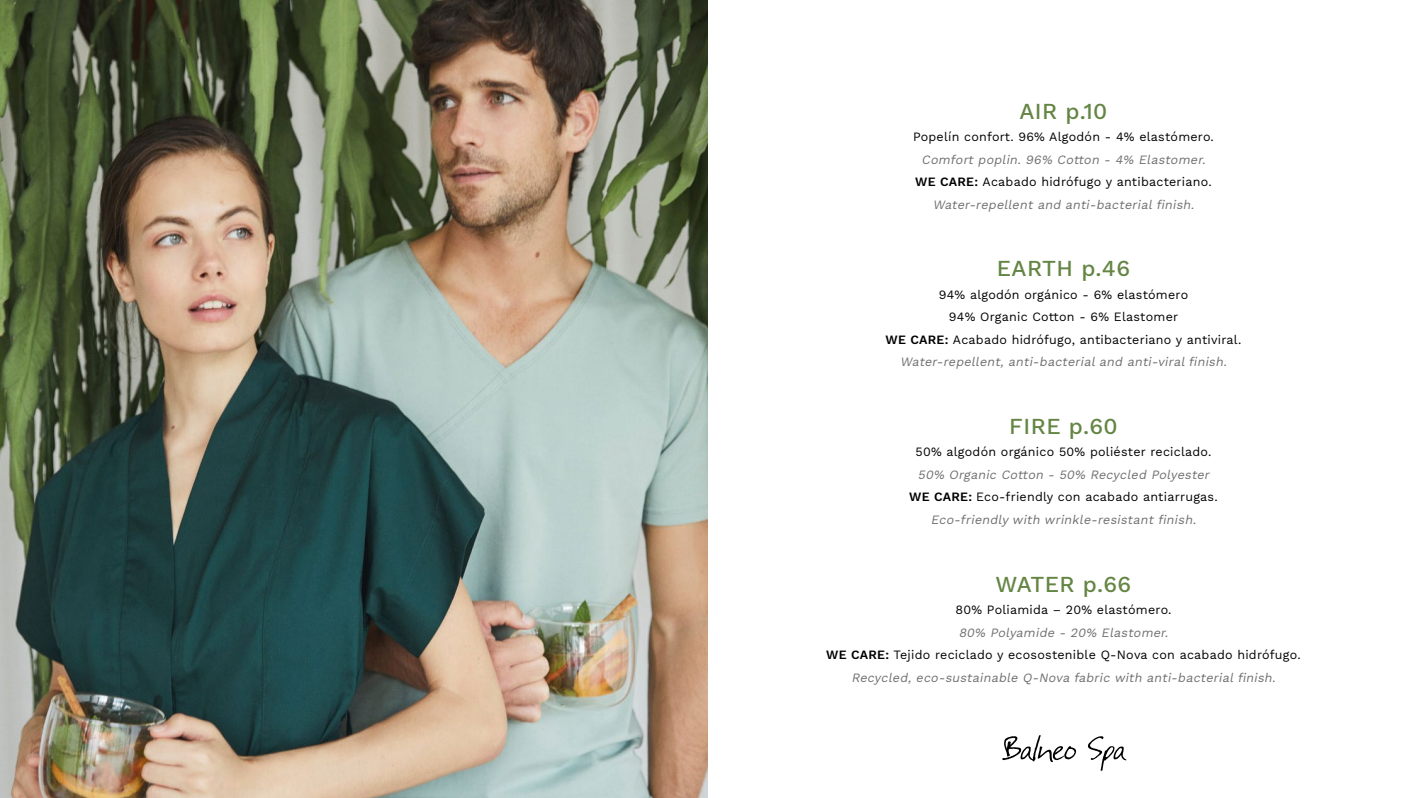
<style>
.page{position:relative;width:1418px;height:798px;background:#fff}
.page>*{position:absolute;margin:0;border:0;box-sizing:border-box;transform-origin:0 0}
.t1{font:500 22.5px "Work Sans";letter-spacing:.02em;color:#648544}
.t2{font:italic 12.5px/22.5px "Work Sans";color:#706f6f;text-align:center}
.t3{font:12.5px/22.5px "Work Sans";letter-spacing:.02em;color:#000;text-align:center}
.s1{font-weight:600;font-style:normal;color:#000}
.s2{font-style:normal;color:#000}
.s3{font-weight:600}
.s4{font-style:italic;color:#706f6f}
</style>
<div class="page">
<svg style="left:1002px;top:735px;width:74px;height:26px"></svg>
<svg style="left:1088px;top:736px;width:38px;height:34px"></svg>
<img style="left:0;top:0;width:708px;height:797px">
<h1 class="t1" style="left:1019px;top:94px;width:89px">AIR p.10</h1>
<p class="t3" style="left:913px;top:125px;width:302px">Popelín confort. 96% Algodón - 4% elastómero.</p>
<p class="t2" style="left:915px;top:147px;width:298px">Comfort poplin. 96% Cotton - 4% Elastomer.<br><span class="s1">WE CARE:</span> <span class="s2">Acabado hidrófugo y antibacteriano.<br></span>Water-repellent and anti-bacterial finish.</p>
<h1 class="t1" style="left:996px;top:251px;width:135px">EARTH p.46</h1>
<p class="t3" style="left:885px;top:282px;width:357px">94% algodón orgánico - 6% elastómero<br>94% Organic Cotton - 6% Elastomer<br><span class="s3">WE CARE:</span> Acabado hidrófugo, antibacteriano y antiviral.<br><span class="s4">Water-repellent, anti-bacterial and anti-viral finish.</span></p>
<h1 class="t1" style="left:1009px;top:409px;width:110px">FIRE p.60</h1>
<p class="t3" style="left:915px;top:440px;width:297px">50% algodón orgánico 50% poliéster reciclado.</p>
<p class="t2" style="left:909px;top:462px;width:310px">50% Organic Cotton - 50% Recycled Polyester<br><span class="s1">WE CARE:</span> <span class="s2">Eco-friendly con acabado antiarrugas.<br></span>Eco-friendly with wrinkle-resistant finish.</p>
<h1 class="t1" style="left:995px;top:566px;width:137px">WATER p.66</h1>
<p class="t3" style="left:955px;top:597px;width:217px">80% Poliamida – 20% elastómero.</p>
<p class="t2" style="left:826px;top:620px;width:476px">80% Polyamide - 20% Elastomer.<br><span class="s1">WE CARE:</span> <span class="s2">Tejido reciclado y ecosostenible Q-Nova con acabado hidrófugo.<br></span>Recycled, eco-sustainable Q-Nova fabric with anti-bacterial finish.</p>
</div>
